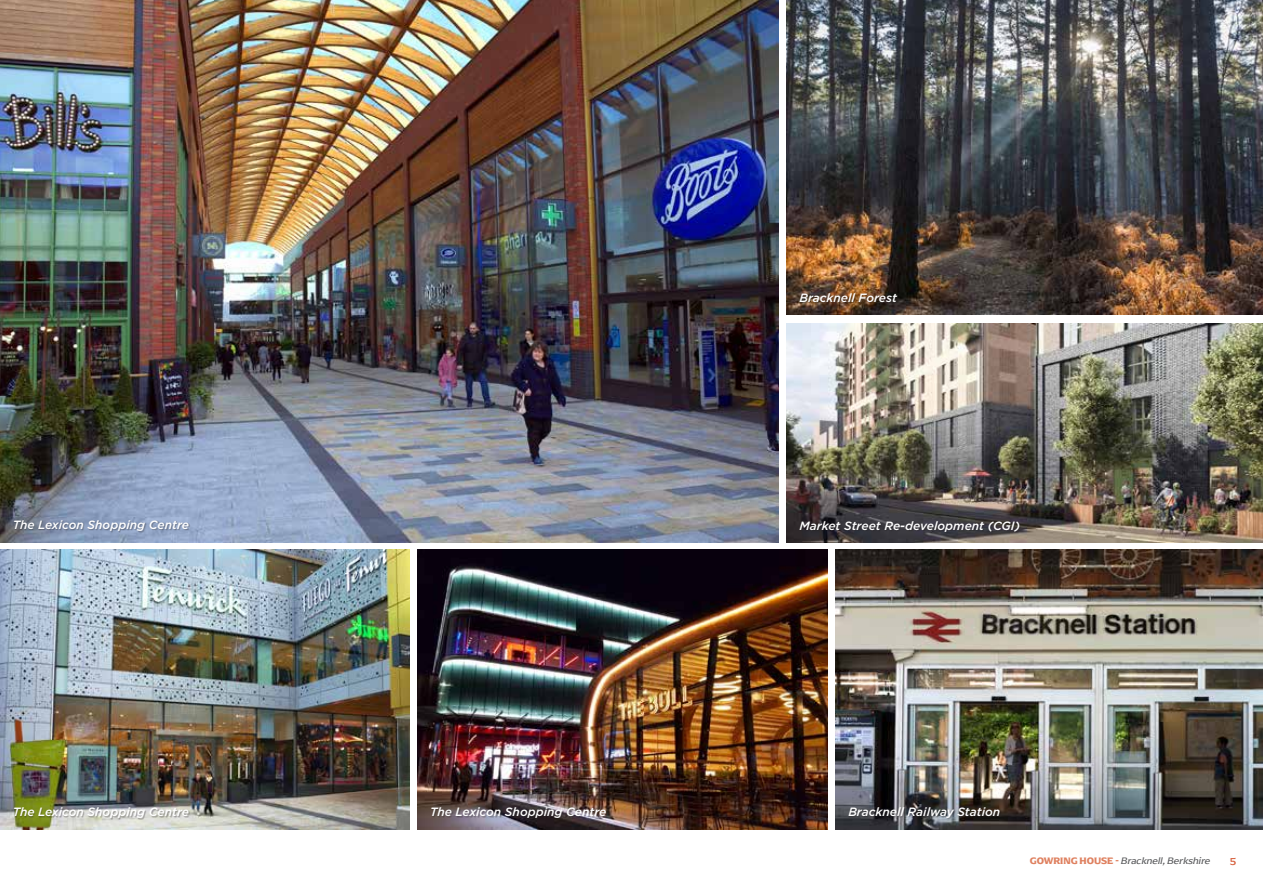
<style>
.page{position:relative;width:1263px;height:893px;background:#fff}
.page>*{position:absolute;margin:0;border:0;box-sizing:border-box;transform-origin:0 0}
.t1{font:italic 500 12px "Gotham";color:#fff}
.t2{font:500 10.5px "Arpona";color:#d86543}
.t3{font:italic 9.75px "Arpona";color:#57585a}
.s1{font-weight:700;font-style:normal;color:#df8160}
</style>
<div class="page">
<img style="left:0;top:0;width:778px;height:543px">
<img style="left:417px;top:550px;width:410px;height:279px">
<img style="left:787px;top:323px;width:476px;height:220px">
<img style="left:0;top:550px;width:409px;height:279px">
<img style="left:836px;top:550px;width:427px;height:279px">
<img style="left:787px;top:0;width:476px;height:315px">
<div style="left:800px;top:521px;width:221px;height:13px;background:#231f20;opacity:.35"></div>
<div style="left:848px;top:807px;width:153px;height:13px;background:#231f20;opacity:.35"></div>
<div style="left:14px;top:807px;width:176px;height:13px;background:#231f20;opacity:.35"></div>
<div style="left:14px;top:520px;width:176px;height:13px;background:#231f20;opacity:.35"></div>
<div style="left:432px;top:807px;width:176px;height:13px;background:#231f20;opacity:.35"></div>
<div style="left:799px;top:293px;width:100px;height:10px;background:#231f20;opacity:.35"></div>
<p class="t1" style="left:13px;top:517px;width:178px">The Lexicon Shopping Centre</p>
<p class="t1" style="left:799px;top:290px;width:99px">Bracknell Forest</p>
<p class="t1" style="left:799px;top:518px;width:222px">Market Street Re-development (CGI)</p>
<p class="t1" style="left:13px;top:804px;width:178px">The Lexicon Shopping Centre</p>
<p class="t1" style="left:848px;top:804px;width:153px">Bracknell Railway Station</p>
<p class="t1" style="left:430px;top:804px;width:178px">The Lexicon Shopping Centre</p>
<p class="t3" style="left:1030px;top:855px;width:184px"><span class="s1">G OW R I N G H O U S E -</span> Bracknell,Berkshire</p>
<p class="t2" style="left:1230px;top:855px;width:8px">5</p>
</div>
